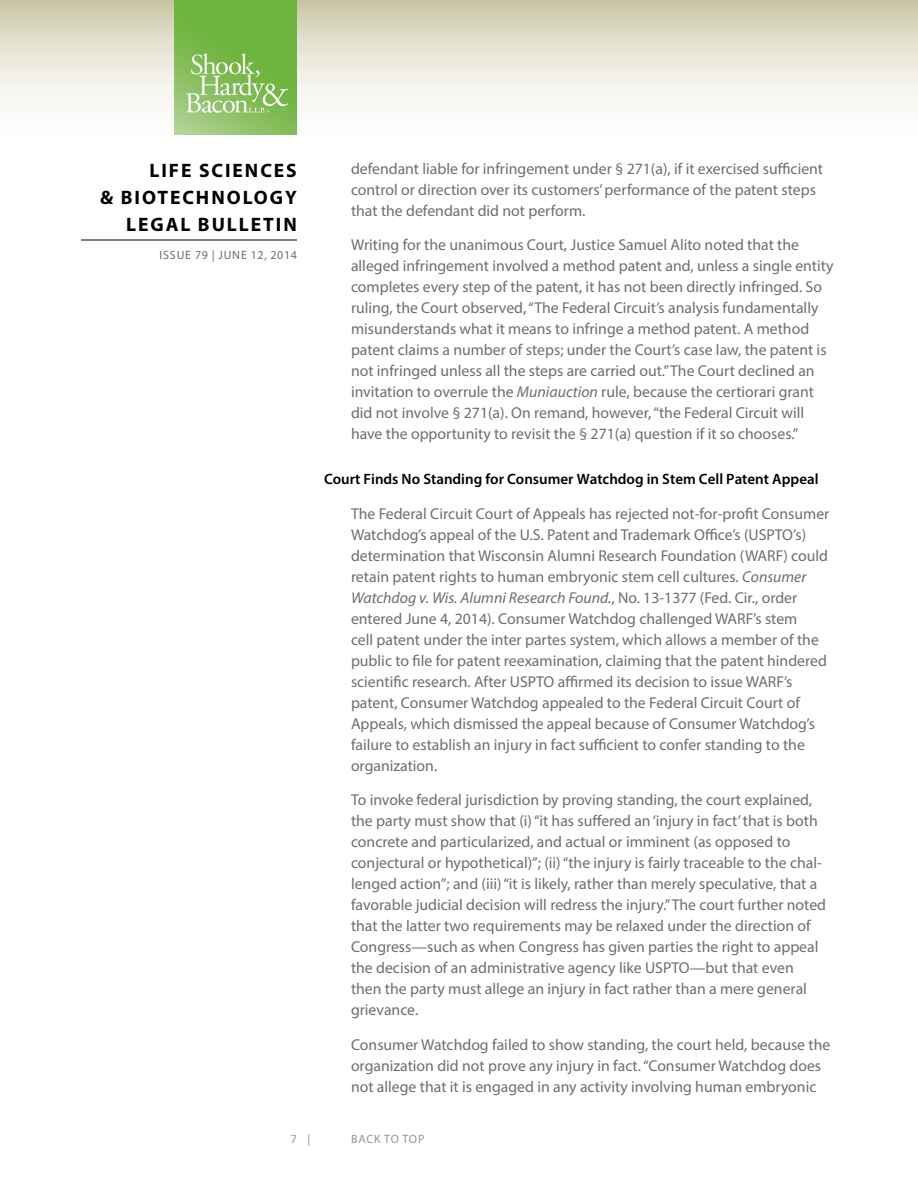
<style>
.page{position:relative;width:918px;height:1188px;background:#fff}
.page>*{position:absolute;margin:0;border:0;box-sizing:border-box;transform-origin:0 0}
.t1{font:700 19.5px "Myriad Pro";letter-spacing:.1em;color:#000}
.t2{font:15.75px/21px "Myriad Pro";color:#6d6e71}
.t3{font:600 15px "Myriad Pro";color:#000}
.t4{font:12px "Myriad Pro";letter-spacing:.07em;color:#6d6e71}
.t5{font:12px "Myriad Pro";color:#939598}
.s1{font-style:italic}
</style>
<div class="page">
<svg style="left:0;top:0;width:918px;height:135px"></svg>
<hr style="left:81px;top:240px;width:216px;height:1px;background:#000">
<img style="left:175px;top:0;width:122px;height:135px">
<p class="t1" style="left:150px;top:157px;width:149px">LIFE SCIENCES</p>
<p class="t1" style="left:100px;top:184px;width:198px">&amp; BIOTECHNOLOGY</p>
<p class="t1" style="left:126px;top:211px;width:13px">LEG</p>
<p class="t1" style="left:166px;top:211px;width:73px">AL BULLE</p>
<p class="t1" style="left:263px;top:211px;width:23px">TIN</p>
<p class="t4" style="left:159px;top:248px;width:139px">Issue 79 | JUNE 12, 2014</p>
<p class="t2" style="left:351px;top:158px;width:474px">defendant liable for infringement under § 271(a), if it exercised sufficient control or direction over its customers’ performance of the patent steps that the defendant did not perform.</p>
<p class="t2" style="left:351px;top:234px;width:484px">Writing for the unanimous Court, Justice Samuel Alito noted that the alleged infringement involved a method patent and, unless a single entity completes every step of the patent, it has not been directly infringed. So ruling, the Court observed, “The Federal Circuit’s analysis fundamentally misunderstands what it means to infringe a method patent. A method patent claims a number of steps; under the Court’s case law, the patent is not infringed unless all the steps are carried out.” The Court declined an invitation to overrule the <span class="s1">Muniauction</span> rule, because the certiorari grant did not involve § 271(a). On remand, however, “the Federal Circuit will have the opportunity to revisit the § 271(a) question if it so chooses.”</p>
<p class="t3" style="left:324px;top:470px;width:496px">Court Finds No Standing for Consumer Watchdog in Stem Cell Patent Appeal</p>
<p class="t2" style="left:351px;top:503px;width:480px">The Federal Circuit Court of Appeals has rejected not-for-profit Consumer Watchdog’s appeal of the U.S. Patent and Trademark Office’s (US PTO’s) determination that Wisconsin Alumni Research Foundation (WARF) could retain patent rights to human embryonic stem cell cultures. <span class="s1">Consumer Watchdog v. Wis. Alumni Research Found.</span>, No. 13-1377 (Fed. Cir., order entered June 4, 2014). Consumer Watchdog challenged WARF’s stem<br>cell patent under the inter partes system, which allows a member of the public to file for patent reexamination, claiming that the patent hindered scientific research. After US PTO affirmed its decision to issue WARF’s patent, Consumer Watchdog appealed to the Federal Circuit Court of Appeals, which dismissed the appeal because of Consumer Watchdog’s failure to establish an injury in fact sufficient to confer standing to the organization.</p>
<p class="t2" style="left:351px;top:789px;width:477px">To invoke federal jurisdiction by proving standing, the court explained, the party must show that (i) “it has suffered an ‘injury in fact’ that is both concrete and particularized, and actual or imminent (as opposed to conjectural or hypothetical)”; (ii) “the injury is fairly traceable to the chal&shy;lenged action”; and (iii) “it is likely, rather than merely speculative, that a favorable judicial decision will redress the injury.” The court further noted that the latter two requirements may be relaxed under the direction of Congress—such as when Congress has given parties the right to appeal the decision of an administrative agency like USPTO—but that even then the party must allege an injury in fact rather than a mere general grievance.</p>
<p class="t2" style="left:351px;top:1034px;width:481px">Consumer Watchdog failed to show standing, the court held, because the organization did not prove any injury in fact. “Consumer Watchdog does not allege that it is engaged in any activity involving human embryonic</p>
<p class="t5" style="left:291px;top:1132px;width:21px">7 |</p>
<p class="t5" style="left:351px;top:1132px;width:9px">back</p>
<p class="t5" style="left:384px;top:1132px;width:27px">to top</p>
</div>
